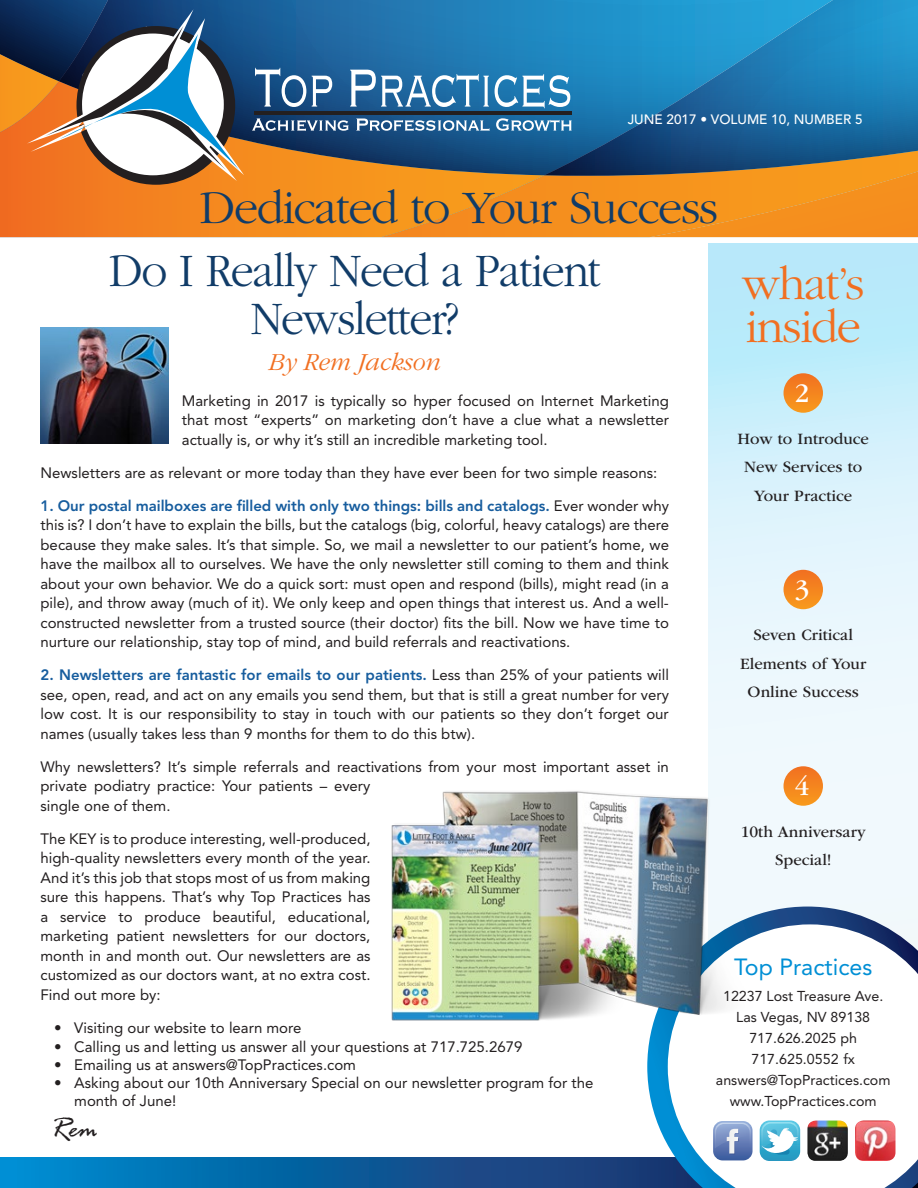
<style>
.page{position:relative;width:918px;height:1188px;background:#fff}
.page>*{position:absolute;margin:0;border:0;box-sizing:border-box;transform-origin:0 0}
.t1{font:300 48.45px/48px "ITC Garamond Std";letter-spacing:-.03em;color:#113c68;text-align:center;scale:.95 1}
.t2{font:300 48.45px "ITC Garamond Std";letter-spacing:-.03em;color:#113c68}
.t3{font:300 48.45px/42.6px "ITC Garamond Std";letter-spacing:-.03em;color:#f16f21}
.text{font:31.5px "Rage Joi T";color:#231f20}
.t4{font:27.9px "ITC Garamond Std";color:#fff}
.author{font:italic 300 25.5px "ITC Garamond Std";color:#f16f21}
.t5{font:23.25px "Avenir LT Std";color:#008fd5}
.t6{font:16.5px/28.5px "ITC Garamond Std";color:#231f20;text-align:center}
.text-2{font:15px/19.5px "Avenir LT Std";color:#231f20;text-align:justify}
.t7{font:14.25px/21px "Avenir LT Std";color:#231f20;text-align:center}
.t8{font:500 13.5px "Avenir LT Std";color:#fff}
.s1{font-weight:800;color:#175d9e}
</style>
<div class="page">
<svg style="left:709px;top:243px;width:209px;height:664px"></svg>
<div style="left:544px;top:176px;width:106px;height:61px;background:#f5911d"></div>
<svg style="left:0;top:176px;width:544px;height:61px;background:#f4891e"></svg>
<div style="left:650px;top:176px;width:268px;height:61px;background:#f6931d"></div>
<svg style="left:244px;top:0;width:674px;height:176px;background:#29729d"></svg>
<svg style="left:0;top:1158px;width:647px;height:30px;background:#0b609f"></svg>
<svg style="left:647px;top:907px;width:271px;height:281px"></svg>
<svg style="left:668px;top:924px;width:250px;height:264px"></svg>
<svg style="left:713px;top:1121px;width:40px;height:39px;background:#8398c5"></svg>
<img style="left:807px;top:1120px;width:41px;height:41px">
<img style="left:855px;top:1120px;width:41px;height:41px">
<svg style="left:760px;top:1120px;width:40px;height:41px"></svg>
<svg style="left:784px;top:373px;width:39px;height:40px"></svg>
<div style="left:784px;top:570px;width:39px;height:39px;background:linear-gradient(to bottom,#f17022,#f89a1d);border-radius:20px"></div>
<svg style="left:784px;top:766px;width:39px;height:40px"></svg>
<svg style="left:255px;top:68px;width:51px;height:39px"></svg>
<svg style="left:312px;top:76px;width:20px;height:31px"></svg>
<svg style="left:350px;top:70px;width:139px;height:37px"></svg>
<svg style="left:495px;top:74px;width:75px;height:34px"></svg>
<svg style="left:252px;top:118px;width:97px;height:13px"></svg>
<svg style="left:356px;top:118px;width:134px;height:13px"></svg>
<svg style="left:496px;top:118px;width:76px;height:13px"></svg>
<hr style="left:254px;top:112px;width:318px;height:3px;background:#231f20">
<svg style="left:0;top:0;width:244px;height:185px"></svg>
<img style="left:40px;top:327px;width:128px;height:117px">
<img style="left:391px;top:782px;width:399px;height:248px">
<p class="t8" style="left:628px;top:111px;width:236px">JUNE 2017 • VOLUME 10, NUMBER 5</p>
<p class="t2" style="left:200px;top:181px;width:520px">Dedicated to Your Success</p>
<p class="t1" style="left:109px;top:248px;width:519px">Do I Really Need a Patient<br>Newsletter?</p>
<p class="author" style="left:268px;top:348px;width:174px">By Rem Jackson</p>
<p class="text-2" style="left:182px;top:391px;width:489px">Marketing in 2017 is typically so hyper focused on Internet Marketing that most “experts” on marketing don’t have a clue what a newsletter actually is, or why it’s still an incredible marketing tool.</p>
<p class="text-2" style="left:40px;top:463px;width:618px">Newsletters are as relevant or more today than they have ever been for two simple reasons:</p>
<p class="text-2" style="left:40px;top:496px;width:630px"><span class="s1">1. Our postal mailboxes are filled with only two things: bills and catalogs.</span> Ever wonder why this is? I don’t have to explain the bills, but the catalogs (big, colorful, heavy catalogs) are there because they make sales. It’s that simple. So, we mail a newsletter to our patient’s home, we have the mailbox all to ourselves. We have the only newsletter still coming to them and think about your own behavior. We do a quick sort: must open and respond (bills), might read (in a pile), and throw away (much of it). We only keep and open things that interest us. And a well&shy;constructed newsletter from a trusted source (their doctor) fits the bill. Now we have time to nurture our relationship, stay top of mind, and build referrals and reactivations.</p>
<p class="text-2" style="left:40px;top:665px;width:630px"><span class="s1">2. Newsletters are fantastic for emails to our patients.</span> Less than 25% of your patients will see, open, read, and act on any emails you send them, but that is still a great number for very low cost. It is our responsibility to stay in touch with our patients so they don’t forget our names (usually takes less than 9 months for them to do this btw).</p>
<p class="text-2" style="left:40px;top:757px;width:630px;text-align:left">Why newsletters? It’s simple referrals and reactivations from your most important asset in private podiatry practice: Your patients – every<br>single one of them.</p>
<p class="text-2" style="left:40px;top:829px;width:332px">The KEY is to produce interesting, well-produced, high-quality newsletters every month of the year.<br>And it’s this job that stops most of us from making sure this happens. That’s why Top Practices has a service to produce beautiful, educational, marketing patient newsletters for our doctors, month in and month out. Our newsletters are as customized as our doctors want, at no extra cost.<br>Find out more by:</p>
<p class="text-2" style="left:54px;top:1018px;width:249px">• Visiting our website to learn more</p>
<p class="text-2" style="left:54px;top:1037px;width:470px">• Calling us and letting us answer all your questions at 717.725.2679</p>
<p class="text-2" style="left:54px;top:1055px;width:304px">• Emailing us at answers@TopPractices.com</p>
<p class="text-2" style="left:74px;top:1074px;width:521px;line-height:18px;text-indent:-20px">• Asking about our 10th Anniversary Special on our newsletter program for the month of June!</p>
<p class="text" style="left:49px;top:1111px;width:50px">Rem</p>
<p class="t3" style="left:742px;top:263px;width:124px">what’s inside</p>
<p class="t4" style="left:795px;top:378px;width:16px">2</p>
<p class="t6" style="left:737px;top:425px;width:133px">How to Introduce<br>New Services to<br>Your Practice</p>
<p class="t4" style="left:795px;top:574px;width:16px">3</p>
<p class="t6" style="left:740px;top:621px;width:128px">Seven Critical<br>Elements of Your<br>Online Success</p>
<p class="t4" style="left:795px;top:771px;width:16px">4</p>
<p class="t6" style="left:741px;top:818px;width:127px">10th Anniversary<br>Special!</p>
<p class="t5" style="left:734px;top:953px;width:140px">Top Practices</p>
<p class="t7" style="left:716px;top:985px;width:176px">12237 Lost Treasure Ave.<br>Las Vegas, NV 89138<br>717.626.2025 ph<br>717.625.0552 fx answers@TopPractices.com www.TopPractices.com</p>
</div>
